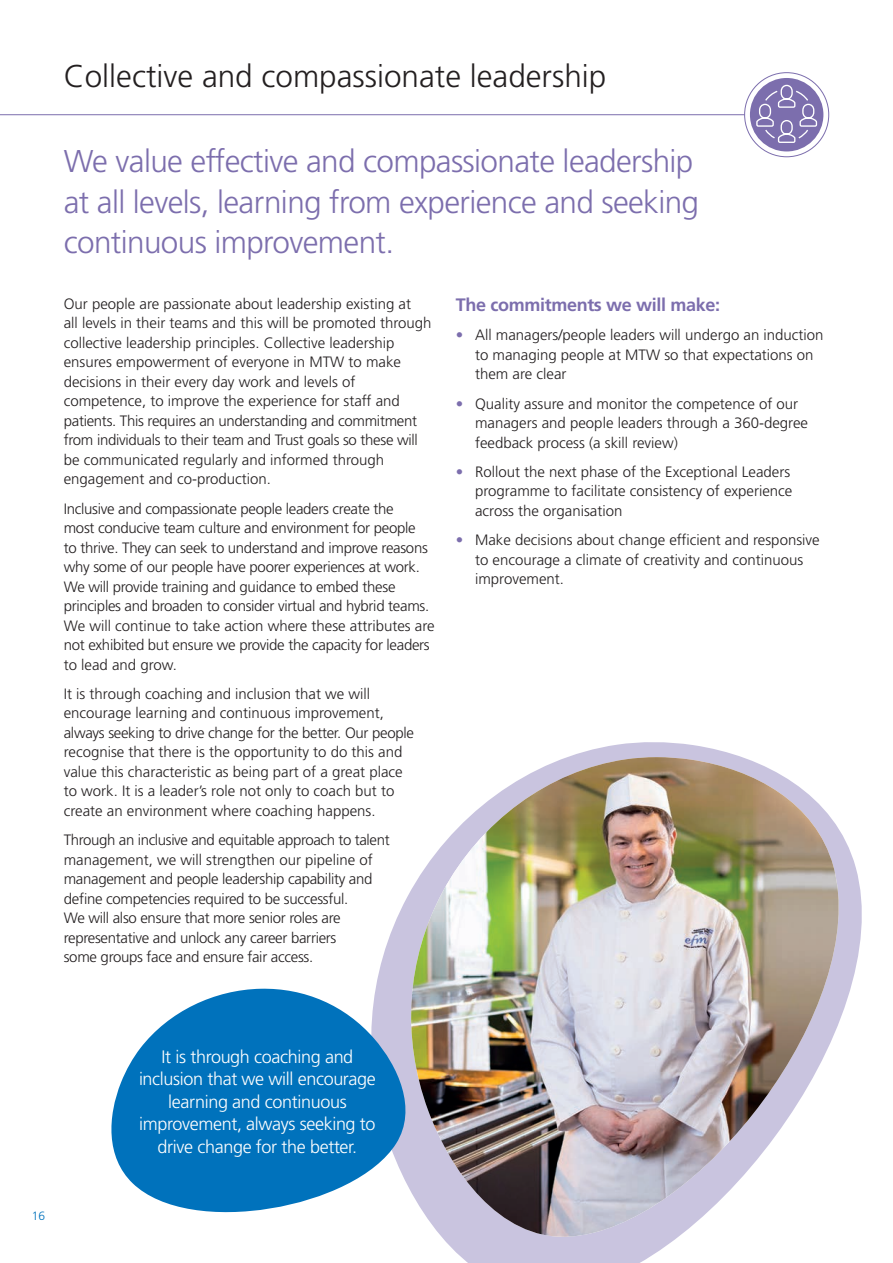
<style>
.page{position:relative;width:893px;height:1263px;background:#fff}
.page>*{position:absolute;margin:0;border:0;box-sizing:border-box;transform-origin:0 0}
.t1{font:300 31.5px/40.5px "Frutiger LT Pro";letter-spacing:-.02em;color:#7c6ead}
.t2{font:300 31.5px "Frutiger LT Pro";color:#231f20}
.Body_text{font:300 18px/22.5px "Frutiger LT Pro";letter-spacing:-.02em;color:#fff;text-align:center}
.t3{font:700 18px "Frutiger LT Pro";letter-spacing:-.02em;color:#7c6ead}
.t4{font:300 15px/19.5px "Frutiger LT Pro";color:#231f20}
.t5{font:300 15px/19.5px "Frutiger LT Pro";letter-spacing:-.02em;color:#231f20}
.t6{font:300 12px "Frutiger LT Pro";color:#0072bc}
.s1{color:#7c6ead}
</style>
<div class="page">
<svg style="left:745px;top:73px;width:84px;height:84px"></svg>
<hr style="left:0;top:114px;width:745px;height:1px;background:#7c6ead">
<div style="left:750px;top:78px;width:73px;height:73px;background:#7c6ead;border-radius:50%"></div>
<svg style="left:756px;top:84px;width:62px;height:60px"></svg>
<svg style="left:376px;top:742px;width:362px;height:521px"></svg>
<img style="left:401px;top:757px;width:461px;height:483px">
<svg style="left:111px;top:988px;width:307px;height:250px;fill:#0072bc"></svg>
<p class="t2" style="left:64px;top:58px;width:544px">Collective and compassionate leadership</p>
<p class="t1" style="left:64px;top:141px;width:637px">We value effective and compassionate leadership at all levels, learning from experience and seeking continuous improvement.</p>
<p class="t4" style="left:64px;top:294px;width:369px">Our people are passionate about leadership existing at<br>all levels in their teams and this will be promoted through collective leadership principles. Collective leadership ensures empowerment of everyone in MTW to make decisions in their every day work and levels of competence, to improve the experience for staff and patients. This requires an understanding and commitment from individuals to their team and Trust goals so these will be communicated regularly and informed through engagement and co-production.</p>
<p class="t5" style="left:64px;top:499px;width:372px">Inclusive and compassionate people leaders create the<br>most conducive team culture and environment for people<br>to thrive. They can seek to understand and improve reasons why some of our people have poorer experiences at work.<br>We will provide training and guidance to embed these principles and broaden to consider virtual and hybrid teams.<br>We will continue to take action where these attributes are not exhibited but ensure we provide the capacity for leaders to lead and grow.</p>
<p class="t4" style="left:64px;top:684px;width:352px">It is through coaching and inclusion that we will encourage learning and continuous improvement, always seeking to drive change for the better. Our people recognise that there is the opportunity to do this and value this characteristic as being part of a great place to work. It is a leader’s role not only to coach but to create an environment where coaching happens.</p>
<p class="t5" style="left:64px;top:830px;width:327px">Through an inclusive and equitable approach to talent management, we will strengthen our pipeline of management and people leadership capability and define competencies required to be successful.<br>We will also ensure that more senior roles are representative and unlock any career barriers<br>some groups face and ensure fair access.</p>
<p class="t3" style="left:456px;top:294px;width:266px">The commitments we will make:</p>
<p class="t4" style="left:475px;top:326px;width:350px;text-indent:-19px"><span class="s1">•</span> All managers/people leaders will undergo an induction to managing people at MTW so that expectations on them are clear</p>
<p class="t4" style="left:475px;top:394px;width:334px;text-indent:-19px"><span class="s1">•</span> Quality assure and monitor the competence of our managers and people leaders through a 360-degree feedback process (a skill review)</p>
<p class="t4" style="left:475px;top:462px;width:319px;text-indent:-19px"><span class="s1">•</span> Rollout the next phase of the Exceptional Leaders programme to facilitate consistency of experience across the organisation</p>
<p class="t4" style="left:475px;top:530px;width:346px;text-indent:-19px"><span class="s1">•</span> Make decisions about change efficient and responsive to encourage a climate of creativity and continuous improvement.</p>
<p class="t6" style="left:32px;top:1209px;width:15px">16</p>
<p class="Body_text" style="left:139px;top:1045px;width:238px">It is through coaching and inclusion that we will encourage learning and continuous improvement, always seeking to drive change for the better.</p>
</div>
